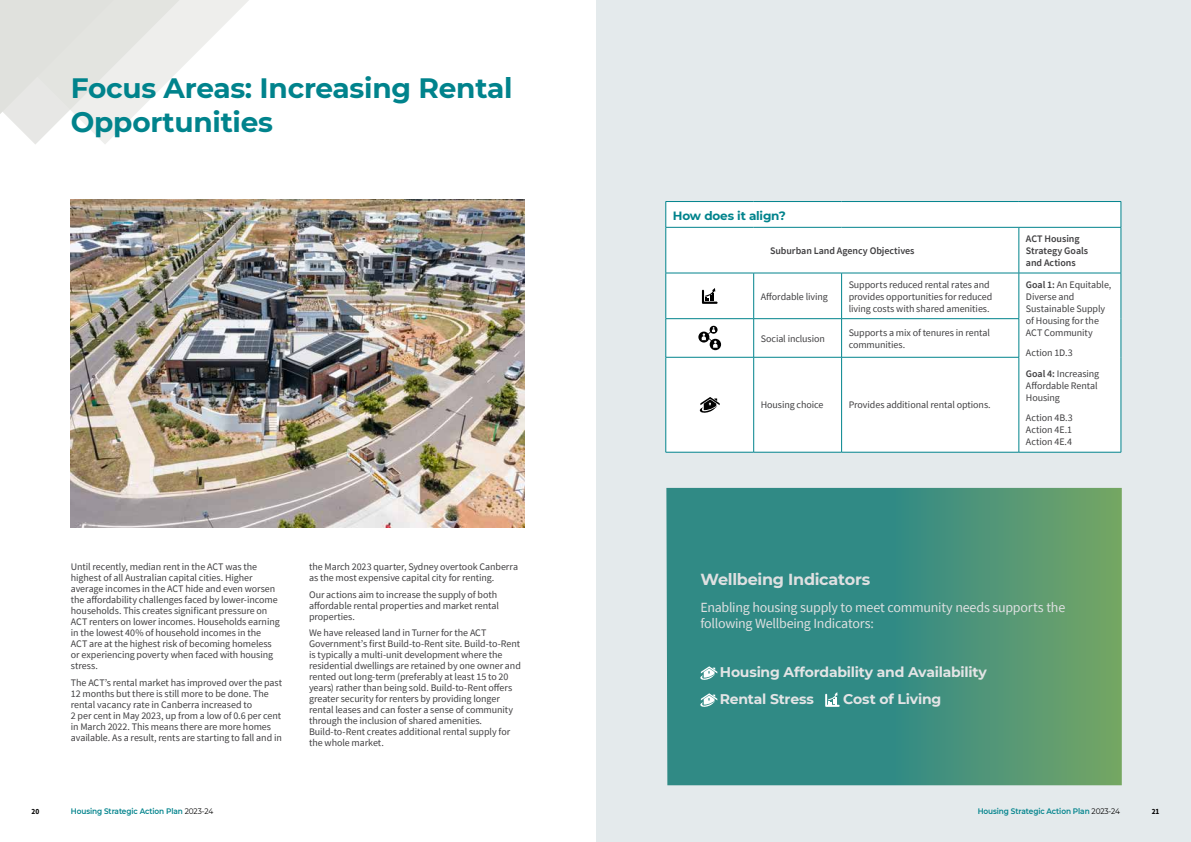
<style>
.page{position:relative;width:1191px;height:842px;background:#fff}
.page>*{position:absolute;margin:0;border:0;box-sizing:border-box;transform-origin:0 0}
.t1{font:700 28px/33.6px "Montserrat";letter-spacing:-.01em;color:#00838c}
.t2{font:700 16px "Montserrat";letter-spacing:-.02em;color:#dfe0e1}
.t3{font:14px/16.8px "Source Sans Pro";letter-spacing:-.02em;color:#dfe0e1}
.t4{font:700 14px/27px "Montserrat";letter-spacing:-.015em;color:#e3e4e5}
.t5{font:700 12px "Montserrat";letter-spacing:-.015em;color:#00838c}
.t6{font:10px/11px "Source Sans Pro";letter-spacing:-.01em;color:#414042}
.t7{font:600 10px/12px "Source Sans Pro";letter-spacing:-.005em;color:#414042}
.t8{font:600 8px "Montserrat";letter-spacing:-.01em;color:#00838c;scale:.92 1}
.t9{font:700 8px "Source Sans Pro";color:#000;scale:.92 1}
.s1{font-weight:600}
.s2{font-weight:400;color:#000}
</style>
<div class="page">
<svg style="left:0;top:0;width:249px;height:144px"></svg>
<div style="left:596px;top:0;width:595px;height:842px;background:#e4eaec"></div>
<svg style="left:666px;top:202px;width:454px;height:250px"></svg>
<hr style="left:665px;top:201px;width:88px;height:1px;background:#00838c">
<svg style="left:665px;top:202px;width:1px;height:25px"></svg>
<hr style="left:753px;top:201px;width:88px;height:1px;background:#00838c">
<hr style="left:841px;top:201px;width:177px;height:1px;background:#00838c">
<hr style="left:1018px;top:201px;width:103px;height:1px;background:#00838c">
<svg style="left:1120px;top:202px;width:1px;height:25px"></svg>
<hr style="left:665px;top:227px;width:88px;height:1px;background:#00838c">
<hr style="left:665px;top:228px;width:1px;height:45px;background:#00838c">
<hr style="left:753px;top:227px;width:88px;height:1px;background:#00838c">
<hr style="left:841px;top:227px;width:177px;height:1px;background:#00838c">
<hr style="left:1018px;top:227px;width:103px;height:1px;background:#00838c">
<hr style="left:1018px;top:228px;width:1px;height:45px;background:#00838c">
<hr style="left:1120px;top:228px;width:1px;height:45px;background:#00838c">
<hr style="left:665px;top:273px;width:88px;height:1px;background:#00838c">
<hr style="left:665px;top:273px;width:1px;height:45px;background:#00838c">
<hr style="left:753px;top:273px;width:88px;height:1px;background:#00838c">
<hr style="left:753px;top:273px;width:1px;height:45px;background:#00838c">
<hr style="left:841px;top:273px;width:177px;height:1px;background:#00838c">
<hr style="left:841px;top:273px;width:1px;height:45px;background:#00838c">
<hr style="left:1018px;top:273px;width:103px;height:1px;background:#00838c">
<hr style="left:1018px;top:273px;width:1px;height:45px;background:#00838c">
<hr style="left:1120px;top:273px;width:1px;height:46px;background:#00838c">
<hr style="left:665px;top:318px;width:88px;height:1px;background:#00838c">
<hr style="left:665px;top:319px;width:1px;height:38px;background:#00838c">
<hr style="left:753px;top:318px;width:88px;height:1px;background:#00838c">
<hr style="left:753px;top:319px;width:1px;height:38px;background:#00838c">
<hr style="left:841px;top:318px;width:178px;height:1px;background:#00838c">
<hr style="left:841px;top:319px;width:1px;height:38px;background:#00838c">
<hr style="left:1018px;top:319px;width:1px;height:38px;background:#00838c">
<hr style="left:1120px;top:319px;width:1px;height:38px;background:#00838c">
<hr style="left:665px;top:357px;width:88px;height:1px;background:#00838c">
<hr style="left:665px;top:357px;width:1px;height:95px;background:#00838c">
<hr style="left:753px;top:357px;width:88px;height:1px;background:#00838c">
<hr style="left:753px;top:357px;width:1px;height:95px;background:#00838c">
<hr style="left:841px;top:357px;width:178px;height:1px;background:#00838c">
<hr style="left:841px;top:357px;width:1px;height:95px;background:#00838c">
<hr style="left:1018px;top:357px;width:1px;height:95px;background:#00838c">
<hr style="left:1120px;top:357px;width:1px;height:95px;background:#00838c">
<hr style="left:665px;top:452px;width:88px;height:1px;background:#00838c">
<hr style="left:753px;top:452px;width:88px;height:1px;background:#00838c">
<hr style="left:841px;top:452px;width:177px;height:1px;background:#00838c">
<hr style="left:1018px;top:452px;width:103px;height:1px;background:#00838c">
<svg style="left:702px;top:288px;width:15px;height:16px"></svg>
<svg style="left:698px;top:326px;width:23px;height:24px"></svg>
<svg style="left:700px;top:397px;width:19px;height:17px"></svg>
<img style="left:71px;top:199px;width:453px;height:328px">
<svg style="left:666px;top:488px;width:455px;height:297px;background:#42917d"></svg>
<svg style="left:700px;top:666px;width:17px;height:15px"></svg>
<svg style="left:700px;top:693px;width:17px;height:15px"></svg>
<svg style="left:825px;top:692px;width:14px;height:15px"></svg>
<h1 class="t1" style="left:71px;top:70px;width:443px">Focus Areas: Increasing Rental<br>Opportunities</h1>
<p class="t6" style="left:71px;top:561px;width:210px">Until recently, median rent in the ACT was the highest of all Australian capital cities. Higher average incomes in the ACT hide and even worsen the affordability challenges faced by lower-income households. This creates significant pressure on ACT renters on lower incomes. Households earning in the lowest 40% of household incomes in the ACT are at the highest risk of becoming homeless or experiencing poverty when faced with housing stress.</p>
<p class="t6" style="left:71px;top:677px;width:213px">The ACT’s rental market has improved over the past 12 months but there is still more to be done. The rental vacancy rate in Canberra increased to<br>2 per cent in May 2023, up from a low of 0.6 per cent in March 2022. This means there are more homes available. As a result, rents are starting to fall and in</p>
<p class="t6" style="left:309px;top:561px;width:210px">the March 2023 quarter, Sydney overtook Canberra as the most expensive capital city for renting.</p>
<p class="t6" style="left:309px;top:589px;width:191px">Our actions aim to increase the supply of both affordable rental properties and market rental properties.</p>
<p class="t6" style="left:309px;top:627px;width:213px">We have released land in Turner for the ACT Government’s first Build-to-Rent site. Build-to-Rent is typically a multi-unit development where the residential dwellings are retained by one owner and rented out long-term (preferably at least 15 to 20 years) rather than being sold. Build-to-Rent offers greater security for renters by providing longer rental leases and can foster a sense of community through the inclusion of shared amenities.<br>Build-to-Rent creates additional rental supply for the whole market.</p>
<p class="t5" style="left:673px;top:207px;width:114px">How does it align?</p>
<p class="t7" style="left:770px;top:244px;width:146px">Suburban Land Agency Objectives</p>
<p class="t7" style="left:1026px;top:232px;width:64px">ACT Housing<br>Strategy Goals and Actions</p>
<p class="t6" style="left:761px;top:291px;width:69px">Affordable living</p>
<p class="t6" style="left:848px;top:278px;width:145px;line-height:12px">Supports reduced rental rates and provides opportunities for reduced living costs with shared amenities.</p>
<p class="t6" style="left:1026px;top:278px;width:87px;line-height:12px"><span class="s1">Goal 1:</span> An Equitable,<br>Diverse and<br>Sustainable Supply of Housing for the<br>ACT Community</p>
<p class="t6" style="left:1026px;top:342px;width:75px;line-height:20.5px">Action 1D.3<br><span class="s1">Goal 4:</span> Increasing</p>
<p class="t6" style="left:1026px;top:379px;width:73px;line-height:12px">Affordable Rental<br>Housing</p>
<p class="t6" style="left:1026px;top:412px;width:48px;line-height:12px;text-align:justify">Action 4B.3<br>Action 4E.1<br>Action 4E.4</p>
<p class="t6" style="left:761px;top:333px;width:66px">Social inclusion</p>
<p class="t6" style="left:848px;top:326px;width:143px;line-height:12px">Supports a mix of tenures in rental communities.</p>
<p class="t6" style="left:761px;top:400px;width:64px">Housing choice</p>
<p class="t6" style="left:848px;top:400px;width:144px">Provides additional rental options.</p>
<h2 class="t2" style="left:700px;top:567px;width:171px">Wellbeing Indicators</h2>
<h3 class="t3" style="left:700px;top:598px;width:366px">Enabling housing supply to meet community needs supports the following Wellbeing Indicators:</h3>
<h3 class="t4" style="left:720px;top:658px;width:268px">Housing Affordability and Availability<br>Rental Stress</h3>
<h3 class="t4" style="left:843px;top:685px;width:99px">Cost of Living</h3>
<p class="t9" style="left:32px;top:805px;width:10px">20</p>
<p class="t8" style="left:71px;top:805px;width:156px">Housing Strategic Action Plan <span class="s2">2023-24</span></p>
<p class="t8" style="left:977px;top:805px;width:156px">Housing Strategic Action Plan <span class="s2">2023-24</span></p>
<p class="t9" style="left:1151px;top:805px;width:10px">21</p>
</div>
